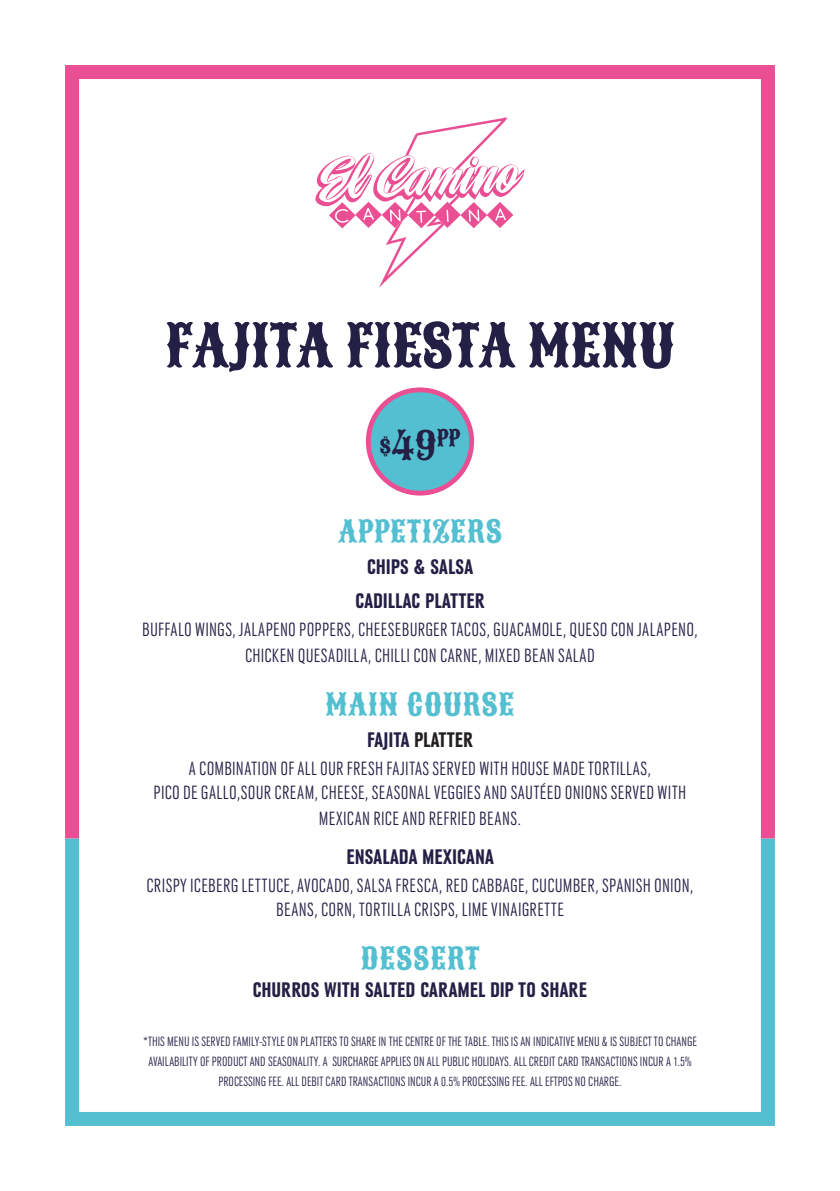
<style>
.page{position:relative;width:840px;height:1191px;background:#fff}
.page>*{position:absolute;margin:0;border:0;box-sizing:border-box;transform-origin:0 0}
.t1{font:58px "Sancreek";color:#231f45}
.t2{font:30px "Sancreek";letter-spacing:.035em;color:#53bfd0}
.t3{font:22.6px "Sancreek";color:#231f45}
.t4{font:700 22px "URW Grotesk Con";letter-spacing:.015em;color:#231f45}
.t5{font:700 22px "URW Grotesk Con";letter-spacing:.01em;color:#231f20}
.t6{font:20px/26px "URW Grotesk E Ligh Cond";letter-spacing:.02em;color:#231f45;text-align:center}
.t7{font:14px/20px "URW Grotesk E Ligh Cond";color:#231f45;text-align:center}
.s1{font-size:38.8px}
.s2{color:#231f45}
</style>
<div class="page">
<div style="left:65px;top:831px;width:709px;height:295px;background:#fff;border:14px solid #53bfd0"></div>
<div style="left:65px;top:65px;width:709px;height:780px;border:14px solid #ea4e93"></div>
<div style="left:368px;top:390px;width:103px;height:103px;background:#53bfd0;border-radius:50%"></div>
<div style="left:365px;top:387px;width:109px;height:108px;border:5px solid #ea4e93;border-radius:50%"></div>
<svg style="left:315px;top:118px;width:209px;height:170px"></svg>
<p class="t1" style="left:165px;top:306px;width:511px">FAJITA FIESTA MENU</p>
<p class="t3" style="left:379px;top:423px;width:82px">$<span class="s1">49</span>PP</p>
<p class="t2" style="left:338px;top:511px;width:165px">APPETIZERS</p>
<p class="t4" style="left:367px;top:555px;width:107px">CHIPS &amp; SALSA</p>
<p class="t4" style="left:355px;top:589px;width:131px">CADILLAC PLATTER</p>
<p class="t6" style="left:142px;top:616px;width:557px">BUFFALO WINGS, JALAPENO POPPERS, CHEESEBURGER TACOS, GUACAMOLE, QUESO CON JALAPENO,<br>CHICKEN QUESADILLA, CHILLI CON CARNE, MIXED BEAN SALAD</p>
<p class="t2" style="left:325px;top:684px;width:190px">MAIN COURSE</p>
<p class="t5" style="left:367px;top:728px;width:107px"><span class="s2">FAJITA</span> PLATTER</p>
<p class="t6" style="left:189px;top:755px;width:463px">A COMBINATION OF ALL OUR FRESH FAJITAS SERVED WITH HOUSE MADE TORTILLAS,</p>
<p class="t6" style="left:153px;top:779px;width:534px">PICO DE GALLO,SOUR CREAM, CHEESE, SEASONAL VEGGIES AND SAUTÉED ONIONS SERVED WITH</p>
<p class="t6" style="left:319px;top:805px;width:203px">MEXICAN RICE AND REFRIED BEANS.</p>
<p class="t4" style="left:346px;top:845px;width:149px">ENSALADA MEXICANA</p>
<p class="t6" style="left:146px;top:872px;width:548px">CRISPY ICEBERG LETTUCE, AVOCADO, SALSA FRESCA, RED CABBAGE, CUCUMBER, SPANISH ONION,</p>
<p class="t6" style="left:276px;top:896px;width:289px">BEANS, CORN, TORTILLA CRISPS, LIME VINAIGRETTE</p>
<p class="t2" style="left:360px;top:938px;width:120px">DESSERT</p>
<p class="t4" style="left:253px;top:978px;width:335px">CHURROS WITH SALTED CARAMEL DIP TO SHARE</p>
<p class="t7" style="left:143px;top:1031px;width:555px">*THIS MENU IS SERVED FAMILY-STYLE ON PLATTERS TO SHARE IN THE CENTRE OF THE TABLE. THIS IS AN INDICATIVE MENU &amp; IS SUBJECT TO CHANGE<br>AVAILABILITY OF PRODUCT AND SEASONALITY. A SURCHARGE APPLIES ON ALL PUBLIC HOLIDAYS. ALL CREDIT CARD TRANSACTIONS INCUR A 1.5%<br>PROCESSING FEE. ALL DEBIT CARD TRANSACTIONS INCUR A 0.5% PROCESSING FEE. ALL EFTPOS NO CHARGE.</p>
</div>
